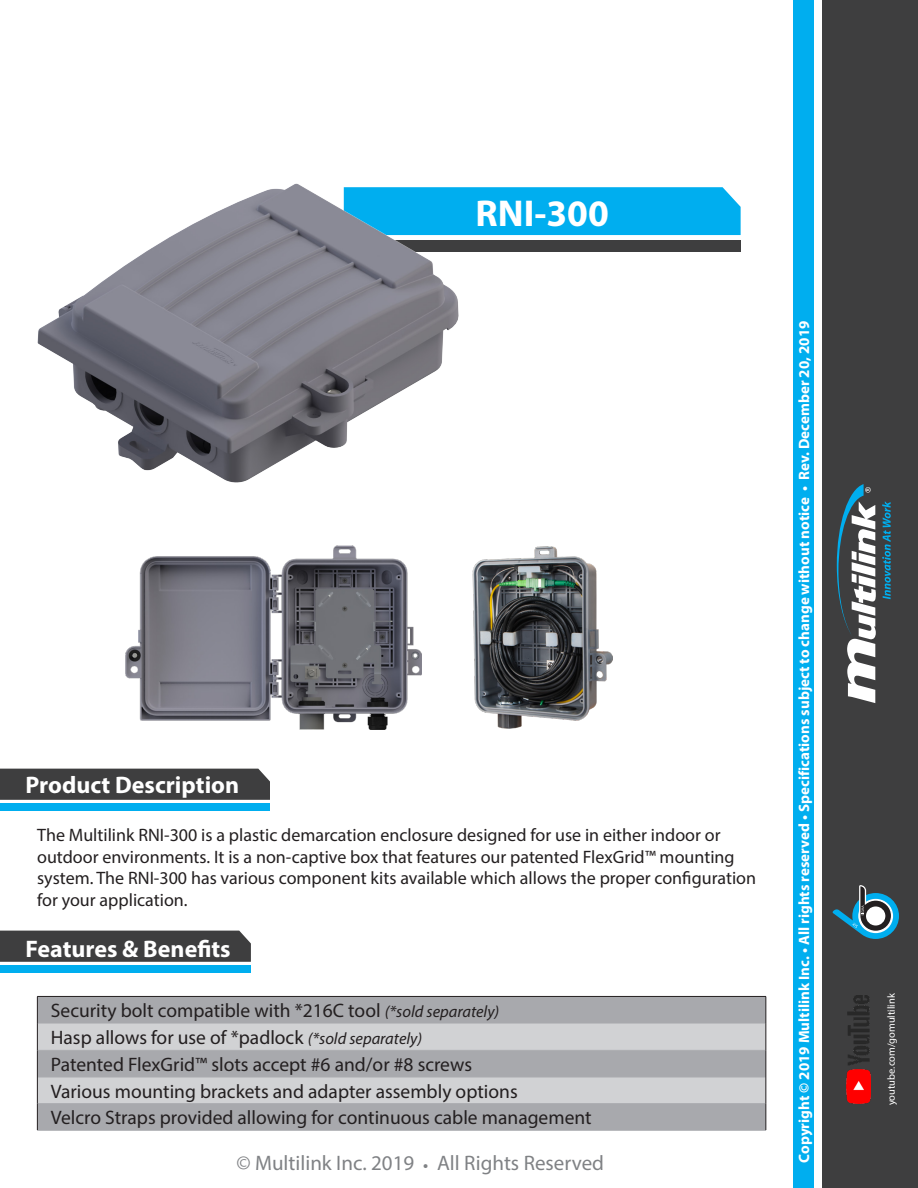
<style>
.page{position:relative;width:918px;height:1188px;background:#fff}
.page>*{position:absolute;margin:0;border:0;box-sizing:border-box;transform-origin:0 0}
.t1{font:700 37.5px "Myriad Pro";color:#fff}
.t2{font:700 24px "Myriad Pro";color:#fff}
.t3{font:21px "Myriad Pro";color:#808285}
.t4{font:19.5px "Myriad Pro";color:#231f20}
.t5{font:18px/21.6px "Myriad Pro";color:#231f20}
.t6{font:700 15px "Myriad Pro";color:#fff}
.t7{font:10.5px "Myriad Pro";color:#fff}
.s1{font-style:italic;font-size:16.5px}
.s2{font-weight:700;font-size:15px}
</style>
<div class="page">
<div style="left:823px;top:0;width:95px;height:1188px;background:#3e3e3f"></div>
<div style="left:793px;top:0;width:21px;height:1188px;background:#00aeef"></div>
<svg style="left:832px;top:885px;width:67px;height:54px"></svg>
<img style="left:846px;top:995px;width:24px;height:109px">
<svg style="left:837px;top:484px;width:39px;height:219px"></svg>
<svg style="left:882px;top:501px;width:9px;height:98px"></svg>
<div style="left:344px;top:241px;width:397px;height:11px;background:#3e3e3f"></div>
<div style="left:459px;top:187px;width:282px;height:48px;background:#00aeef"></div>
<img style="left:37px;top:184px;width:422px;height:299px">
<img style="left:472px;top:547px;width:140px;height:182px">
<img style="left:125px;top:546px;width:296px;height:184px">
<div style="left:0;top:803px;width:270px;height:7px;background:#00aeef"></div>
<div style="left:0;top:769px;width:270px;height:31px;background:#3e3e3f"></div>
<div style="left:0;top:965px;width:251px;height:7px;background:#00aeef"></div>
<div style="left:0;top:931px;width:251px;height:31px;background:#3e3e3f"></div>
<div style="left:38px;top:997px;width:728px;height:133px;background:#a8a9ad"></div>
<svg style="left:38px;top:1024px;width:728px;height:79px;background:#c3c4c6"></svg>
<hr style="left:38px;top:1023px;width:728px;height:1px;background:#aaabaf">
<hr style="left:38px;top:1050px;width:728px;height:1px;background:#aaabaf">
<hr style="left:38px;top:1077px;width:728px;height:1px;background:#aaabaf">
<hr style="left:38px;top:1103px;width:728px;height:1px;background:#aaabaf">
<hr style="left:37px;top:1130px;width:729px;height:1px;background:#aaabaf">
<hr style="left:37px;top:996px;width:729px;height:1px;background:#231f20">
<svg style="left:37px;top:997px;width:1px;height:133px"></svg>
<svg style="left:766px;top:997px;width:1px;height:133px"></svg>
<p class="t2" style="left:26px;top:769px;width:215px">Product Description</p>
<p class="t1" style="left:476px;top:189px;width:135px">RNI-300</p>
<p class="t5" style="left:37px;top:824px;width:720px">The Multilink RNI-300 is a plastic demarcation enclosure designed for use in either indoor or outdoor environments. It is a non-captive box that features our patented FlexGrid™ mounting system. The RNI-300 has various component kits available which allows the proper configuration for your application.</p>
<p class="t2" style="left:26px;top:933px;width:207px">Features &amp; Benefits</p>
<p class="t4" style="left:51px;top:999px;width:450px">Security bolt compatible with *216C tool <span class="s1">(*sold separately)</span></p>
<p class="t4" style="left:51px;top:1025px;width:373px">Hasp allows for use of *padlock <span class="s1">(*sold separately)</span></p>
<p class="t4" style="left:51px;top:1052px;width:423px">Patented FlexGrid™ slots accept #6 and/or #8 screws</p>
<p class="t4" style="left:51px;top:1079px;width:468px">Various mounting brackets and adapter assembly options</p>
<p class="t4" style="left:51px;top:1106px;width:542px">Velcro Straps provided allowing for continuous cable management</p>
<p class="t3" style="left:236px;top:1150px;width:369px">© Multilink Inc. 2019 <span class="s2">•</span> All Rights Reserved</p>
<p class="t6" style="left:794px;top:1162px;width:843px;rotate:-90deg">Copyright © 2019 Multilink Inc. • All rights reserved • Specifications subject to change without notice • Rev. December 20, 2019</p>
<p class="t7" style="left:885px;top:1105px;width:114px;rotate:-90deg">youtube.com/gomultilink</p>
</div>
